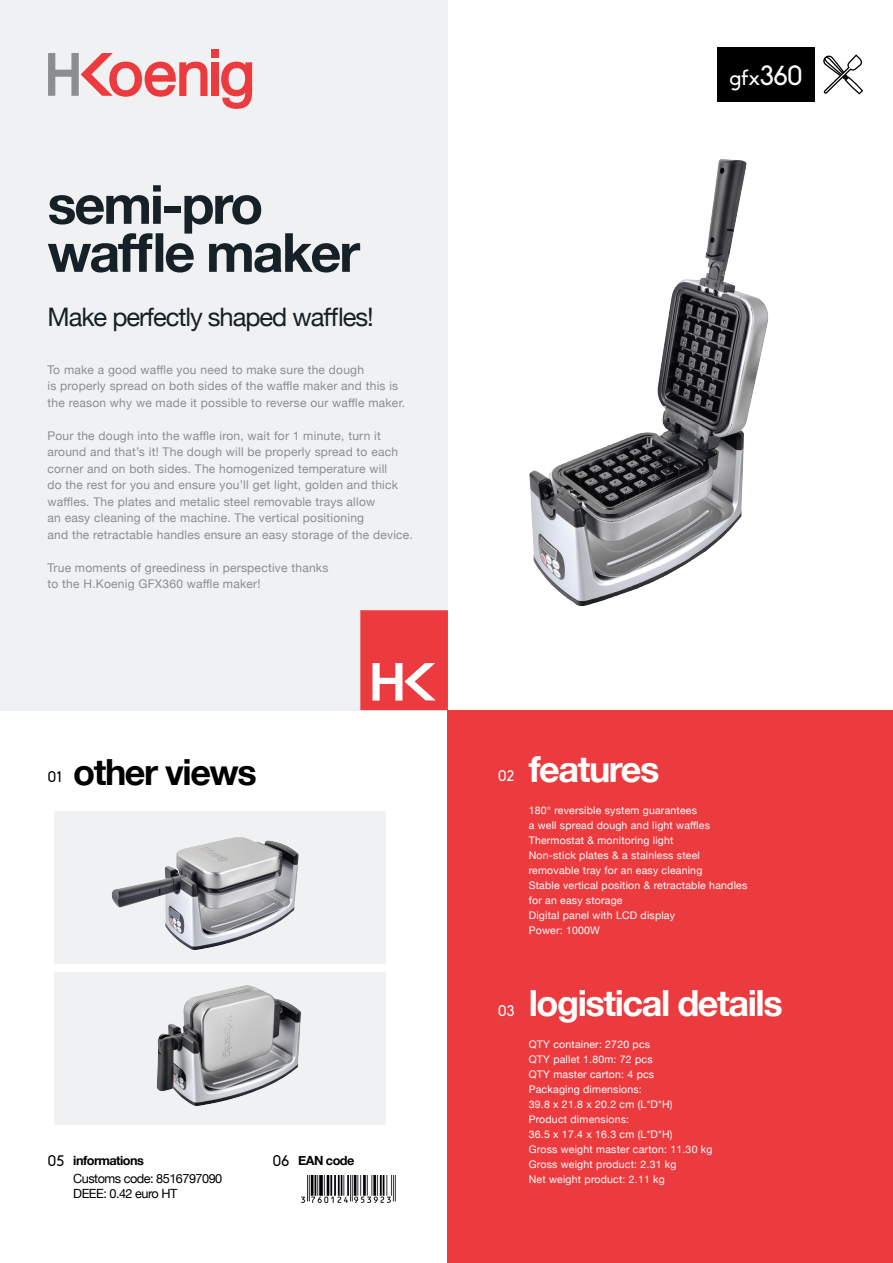
<style>
.page{position:relative;width:893px;height:1263px;background:#fff}
.page>*{position:absolute;margin:0;border:0;box-sizing:border-box;transform-origin:0 0}
.t1{font:700 54px/48px "Helvetica Neue";letter-spacing:-.04em;color:#162027}
.t2{font:700 36px "Helvetica Neue";letter-spacing:-.04em;color:#fff}
.t3{font:700 36px "Helvetica Neue";letter-spacing:-.04em;color:#000}
.t4{font:25.5px "Helvetica Neue";letter-spacing:-.04em;color:#162027}
.t5{font:21px "Biko";color:#fff}
.t6{font:15px "Biko";color:#000}
.t7{font:15px "Biko";color:#fff}
.t8{font:12.75px/15.3px "Helvetica Neue";letter-spacing:-.04em;color:#000}
.t9{font:700 12.75px "Helvetica Neue";letter-spacing:-.04em;color:#000}
.t10{font:12px/16.5px "Helvetica Neue";letter-spacing:.02em;color:#8b8d8f}
.t11{font:10.5px/15px "Helvetica Neue";letter-spacing:.02em;color:#fff}
.s1{font-size:27px}
</style>
<div class="page">
<div style="left:0;top:0;width:448px;height:710px;background:#f0f1f2"></div>
<div style="left:448px;top:710px;width:445px;height:553px;background:#ec3b3e"></div>
<div style="left:211px;top:49px;width:7px;height:8px;background:#ec3b3e"></div>
<div style="left:211px;top:62px;width:7px;height:34px;background:#ec3b3e"></div>
<svg style="left:48px;top:53px;width:159px;height:44px"></svg>
<svg style="left:221px;top:62px;width:31px;height:47px"></svg>
<svg style="left:823px;top:55px;width:40px;height:39px"></svg>
<div style="left:54px;top:972px;width:332px;height:152px;background:#f0f1f2"></div>
<div style="left:54px;top:811px;width:332px;height:152px;background:#f0f1f2"></div>
<svg style="left:360px;top:610px;width:88px;height:100px;background:#ee5355"></svg>
<img style="left:301px;top:1175px;width:95px;height:28px">
<div style="left:718px;top:48px;width:97px;height:54px;background:#000"></div>
<img style="left:529px;top:159px;width:240px;height:448px">
<img style="left:80px;top:837px;width:258px;height:127px">
<img style="left:156px;top:985px;width:145px;height:121px">
<h1 class="t1" style="left:48px;top:182px;width:314px">semi-pro waffle maker</h1>
<h3 class="t4" style="left:48px;top:299px;width:328px">Make perfectly shaped waffles!</h3>
<p class="t10" style="left:48px;top:362px;width:359px">To make a good waffle you need to make sure the dough<br>is properly spread on both sides of the waffle maker and this is the reason why we made it possible to reverse our waffle maker.</p>
<p class="t10" style="left:48px;top:428px;width:367px">Pour the dough into the waffle iron, wait for 1 minute, turn it around and that’s it! The dough will be properly spread to each corner and on both sides. The homogenized temperature will<br>do the rest for you and ensure you’ll get light, golden and thick waffles. The plates and metalic steel removable trays allow<br>an easy cleaning of the machine. The vertical positioning<br>and the retractable handles ensure an easy storage of the device.</p>
<p class="t10" style="left:48px;top:560px;width:282px">True moments of greediness in perspective thanks to the H.Koenig GFX360 waffle maker!</p>
<h3 class="t5" style="left:730px;top:66px;width:75px">gfx<span class="s1">360</span></h3>
<h2 class="t3" style="left:73px;top:743px;width:185px">other views</h2>
<p class="t6" style="left:48px;top:769px;width:16px">01</p>
<p class="t7" style="left:498px;top:768px;width:18px">02</p>
<h2 class="t2" style="left:529px;top:741px;width:132px">features</h2>
<p class="t11" style="left:529px;top:803px;width:220px">180° reversible system guarantees<br>a well spread dough and light waffles<br>Thermostat &amp; monitoring light<br>Non-stick plates &amp; a stainless steel removable tray for an easy cleaning<br>Stable vertical position &amp; retractable handles for an easy storage<br>Digital panel with LCD display<br>Power: 1000W</p>
<p class="t6" style="left:48px;top:1152px;width:18px">05</p>
<p class="t6" style="left:272px;top:1152px;width:18px">06</p>
<p class="t9" style="left:73px;top:1150px;width:72px">informations</p>
<p class="t8" style="left:73px;top:1172px;width:151px">Customs code: 8516797090<br>DEEE: 0.42 euro HT</p>
<p class="t9" style="left:298px;top:1150px;width:58px">EAN code</p>
<p class="t7" style="left:498px;top:1002px;width:18px">03</p>
<h2 class="t2" style="left:529px;top:975px;width:255px">logistical details</h2>
<p class="t11" style="left:529px;top:1037px;width:185px">QTY container: 2720 pcs<br>QTY pallet 1.80m: 72 pcs<br>QTY master carton: 4 pcs<br>Packaging dimensions:<br>39.8 x 21.8 x 20.2 cm (L*D*H)<br>Product dimensions:<br>36.5 x 17.4 x 16.3 cm (L*D*H)<br>Gross weight master carton: 11.30 kg<br>Gross weight product: 2.31 kg<br>Net weight product: 2.11 kg</p>
</div>
